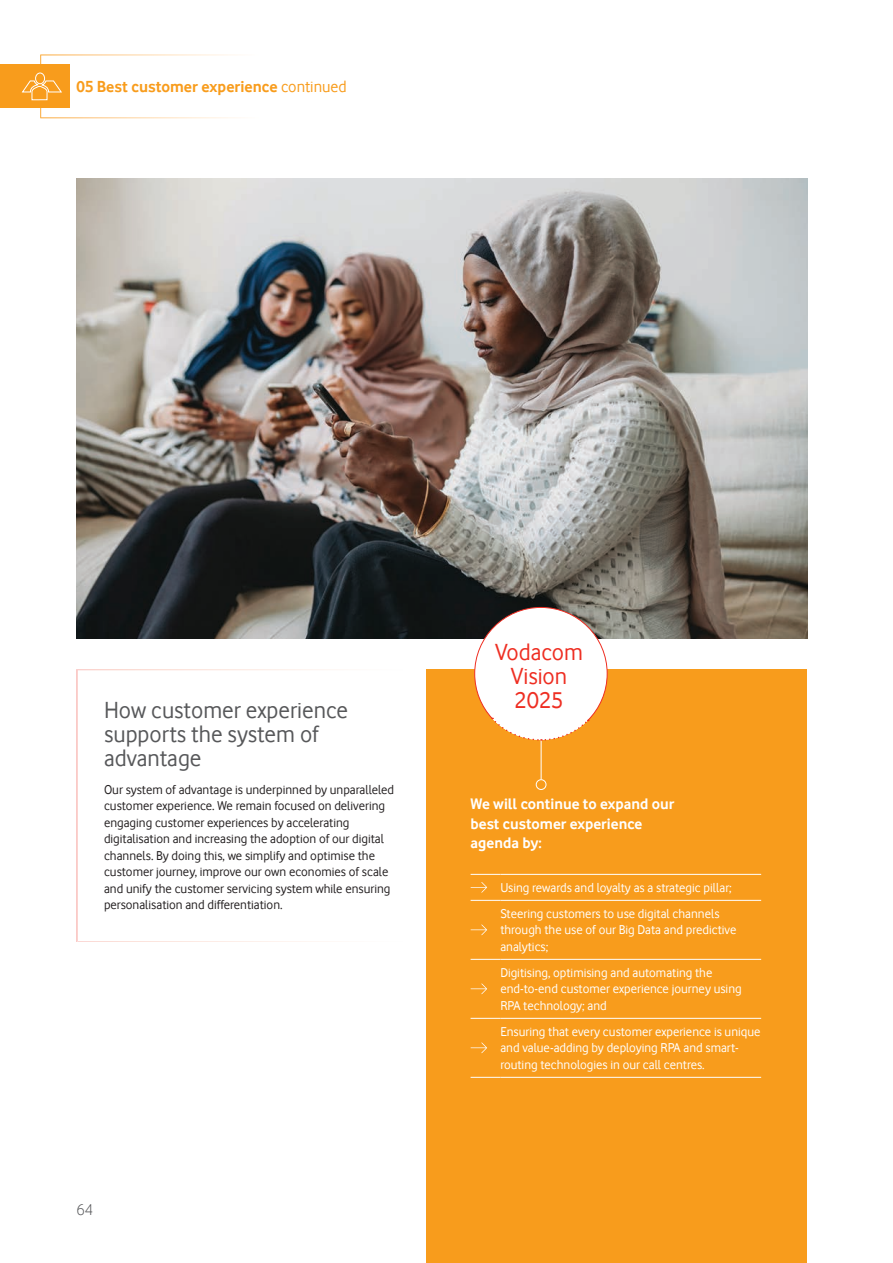
<style>
.page{position:relative;width:893px;height:1263px;background:#fff}
.page>*{position:absolute;margin:0;border:0;box-sizing:border-box;transform-origin:0 0}
.t1{font:24px/24px "Vodafone Rg";color:#57585a}
.t2{font:24px/24px "Vodafone Rg";color:#ee2e22;text-align:center}
.t3{font:700 16.5px "Vodafone Rg";color:#f89c1c}
.t4{font:16.5px "Vodafone Lt";color:#57585a}
.t5{font:700 15.75px/19.5px "Vodafone Rg";color:#fff}
.t6{font:13.2px/16.5px "Vodafone Rg";color:#231f20}
.t7{font:13.2px/16.5px "Vodafone Rg";color:#fff}
.s1{font-weight:400}
</style>
<div class="page">
<img style="left:77px;top:179px;width:730px;height:459px">
<svg style="left:77px;top:669px;width:254px;height:273px"></svg>
<div style="left:426px;top:669px;width:381px;height:594px;background:#f89c1c"></div>
<svg style="left:471px;top:874px;width:29px;height:1px"></svg>
<hr style="left:500px;top:874px;width:261px;height:1px;background:#fff">
<svg style="left:471px;top:900px;width:29px;height:1px"></svg>
<hr style="left:500px;top:900px;width:261px;height:1px;background:#fff">
<svg style="left:471px;top:959px;width:29px;height:1px"></svg>
<hr style="left:500px;top:959px;width:261px;height:1px;background:#fff">
<svg style="left:471px;top:1018px;width:29px;height:1px"></svg>
<hr style="left:500px;top:1018px;width:261px;height:1px;background:#fff">
<svg style="left:471px;top:1077px;width:29px;height:1px"></svg>
<hr style="left:500px;top:1077px;width:261px;height:1px;background:#fff">
<svg style="left:471px;top:882px;width:16px;height:11px"></svg>
<svg style="left:471px;top:924px;width:16px;height:11px"></svg>
<svg style="left:471px;top:983px;width:16px;height:11px"></svg>
<svg style="left:471px;top:1042px;width:16px;height:11px"></svg>
<div style="left:536px;top:779px;width:10px;height:11px;border:1px solid #fff;border-radius:50%"></div>
<hr style="left:541px;top:681px;width:1px;height:98px;background:#fff">
<svg style="left:474px;top:607px;width:134px;height:134px"></svg>
<div style="left:0;top:65px;width:69px;height:43px;background:#f89c1c"></div>
<svg style="left:21px;top:55px;width:216px;height:63px"></svg>
<p class="t3" style="left:77px;top:77px;width:272px">05 Best customer experience <span class="s1">continued</span></p>
<h1 class="t1" style="left:104px;top:698px;width:246px">How customer experience supports the system of advantage</h1>
<p class="t6" style="left:104px;top:781px;width:292px">Our system of advantage is underpinned by unparalleled customer experience. We remain focused on delivering engaging customer experiences by accelerating digitalisation and increasing the adoption of our digital channels. By doing this, we simplify and optimise the customer journey, improve our own economies of scale and unify the customer servicing system while ensuring personalisation and differentiation.</p>
<p class="t4" style="left:77px;top:1200px;width:18px">64</p>
<h1 class="t2" style="left:495px;top:640px;width:89px">Vodacom<br>Vision<br>2025</h1>
<p class="t5" style="left:471px;top:794px;width:205px">We will continue to expand our best customer experience agenda by:</p>
<p class="t7" style="left:500px;top:874px;width:233px;line-height:26px">Using rewards and loyalty as a strategic pillar;<br>Steering customers to use digital channels</p>
<p class="t7" style="left:500px;top:921px;width:238px">through the use of our Big Data and predictive analytics;</p>
<p class="t7" style="left:500px;top:964px;width:243px">Digitising, optimising and automating the end-to-end customer experience journey using<br>RPA technology; and</p>
<p class="t7" style="left:500px;top:1023px;width:262px">Ensuring that every customer experience is unique and value-adding by deploying RPA and smart&shy;routing technologies in our call centres.</p>
</div>
